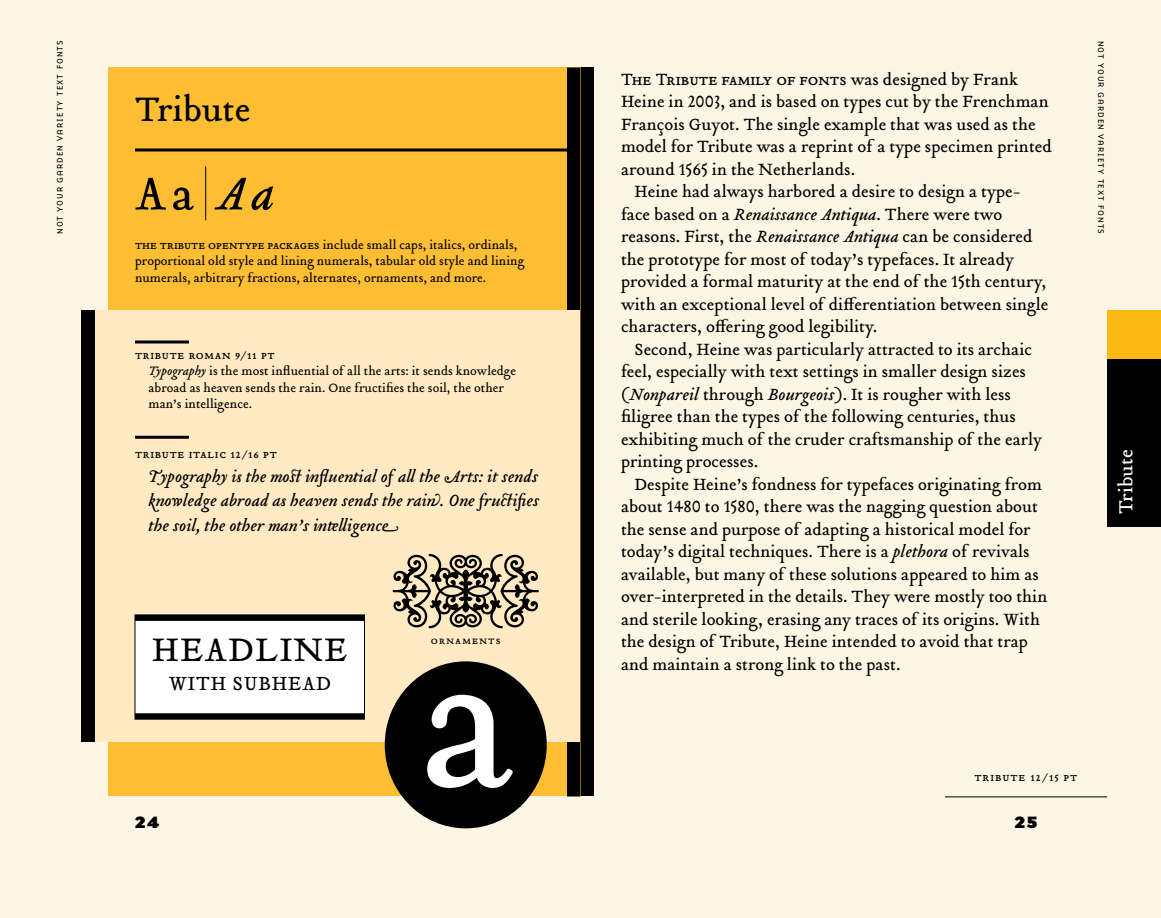
<style>
.page{position:relative;width:1161px;height:918px;background:#fff}
.page>*{position:absolute;margin:0;border:0;box-sizing:border-box;transform-origin:0 0}
.t1{font:210px "Tribute OT";color:#fff}
.t2{font:51px "Tribute OT";color:#000}
.t3{font:37.5px "Tribute OT";color:#000}
.t4{font:36px "Tribute OT";letter-spacing:.04em;color:#000}
.t5{font:21px "Tribute OT";letter-spacing:.04em;color:#000}
.t6{font:21px "Tribute OT";color:#fff}
.t7{font:800 21px "Base 900 Sans OT";color:#000}
.t8{font:18px "Tribute OT";color:#000}
.t9{font:italic 18px/24.8px "Tribute OT";color:#000;text-align:justify}
.t10{font:18px "Tribute OT";letter-spacing:.04em;color:#000}
.t11{font:13.5px/16.5px "Tribute OT";color:#000}
.t12{font:13.5px "Tribute OT";letter-spacing:.05em;color:#000}
.t13{font:13.5px "Tribute OT";letter-spacing:.07em;color:#000}
.t14{font:12px "Tribute OT";letter-spacing:.1em;color:#000}
.t15{font:300 10.5px "Base 900 Sans OT";letter-spacing:.1em;color:#000}
.s1{font-style:italic}
</style>
<div class="page">
<div style="left:580px;top:0;width:581px;height:918px;background:#fff5e4"></div>
<hr style="left:945px;top:797px;width:162px;height:1px;background:#000">
<div style="left:580px;top:68px;width:14px;height:728px;background:#000"></div>
<div style="left:0;top:0;width:580px;height:918px;background:#fff5e4"></div>
<div style="left:108px;top:68px;width:472px;height:728px;background:#febe33"></div>
<div style="left:568px;top:68px;width:12px;height:728px;background:#000"></div>
<div style="left:567px;top:68px;width:13px;height:728px;border:2px solid #000"></div>
<div style="left:94px;top:310px;width:486px;height:432px;background:#ffeac4"></div>
<svg style="left:135px;top:148px;width:432px;height:4px"></svg>
<hr style="left:205px;top:166px;width:1px;height:54px;background:#000">
<div style="left:81px;top:310px;width:13px;height:432px;background:#000"></div>
<svg style="left:135px;top:340px;width:54px;height:4px"></svg>
<hr style="left:135px;top:436px;width:54px;height:3px;background:#000">
<div style="left:385px;top:661px;width:162px;height:167px;background:#000;border-radius:50%"></div>
<div style="left:135px;top:615px;width:229px;height:104px;background:#fff"></div>
<div style="left:135px;top:615px;width:229px;height:6px;background:#000"></div>
<div style="left:135px;top:713px;width:229px;height:6px;background:#000"></div>
<div style="left:1107px;top:358px;width:54px;height:168px;background:#000"></div>
<div style="left:1107px;top:310px;width:54px;height:49px;background:#fdb913"></div>
<p class="t15" style="left:54px;top:234px;width:195px;rotate:-90deg">not your garden variety text fonts</p>
<h3 class="t3" style="left:135px;top:85px;width:117px">Tribute</h3>
<h2 class="t2" style="left:135px;top:160px;width:141px">Aa <span class="s1">Aa</span></h2>
<p class="t11" style="left:135px;top:236px;width:391px">The Tribute OpenType packages include small caps, italics, ordinals, proportional old style and lining numerals, tabular old style and lining numerals, arbitrary fractions, alternates, ornaments, and more.</p>
<p class="t11" style="left:148px;top:346px;width:369px;text-indent:-14px">Tribute roman 9/11 pt<br><span class="s1">Typography</span> is the most influential of all the arts: it sends knowledge abroad as heaven sends the rain. One fructifies the soil, the other man’s intelligence.</p>
<p class="t12" style="left:135px;top:445px;width:143px">Tribute italic 12/16 pt</p>
<p class="t9" style="left:148px;top:464px;width:392px">Typography is the most influential of all the Arts: it sends knowledge abroad as heaven sends the rain. One fructifies the soil, the other man’s intelligence</p>
<h3 class="t4" style="left:152px;top:626px;width:197px">HEADLINE</h3>
<p class="t5" style="left:169px;top:670px;width:164px">WITH SUBHEAD</p>
<p class="t7" style="left:135px;top:810px;width:26px">24</p>
<p class="t14" style="left:431px;top:633px;width:71px">ornaments</p>
<h1 class="t1" style="left:421px;top:582px;width:96px">a</h1>
<p class="t8" style="left:621px;top:67px;width:399px">The Tribute family of fonts was designed by Frank</p>
<p class="t8" style="left:621px;top:90px;width:429px">Heine in 2003, and is based on types cut by the Frenchman</p>
<p class="t8" style="left:621px;top:112px;width:416px">François Guyot. The single example that was used as the</p>
<p class="t8" style="left:621px;top:135px;width:432px">model for Tribute was a reprint of a type specimen printed</p>
<p class="t8" style="left:621px;top:157px;width:236px">around 1565 in the Netherlands.</p>
<p class="t8" style="left:634px;top:180px;width:388px">Heine had always harbored a desire to design a type-</p>
<p class="t8" style="left:621px;top:202px;width:383px">face based on a <span class="s1">Renaissance Antiqua</span>. There were two</p>
<p class="t8" style="left:621px;top:225px;width:413px">reasons. First, the <span class="s1">Renaissance Antiqua</span> can be considered</p>
<p class="t10" style="left:621px;top:247px;width:395px">the prototype for most of today’s typefaces. It already</p>
<p class="t8" style="left:621px;top:270px;width:427px">provided a formal maturity at the end of the 15th century,</p>
<p class="t8" style="left:621px;top:292px;width:429px">with an exceptional level of differentiation between single</p>
<p class="t8" style="left:621px;top:315px;width:258px">characters, offering good legibility.</p>
<p class="t8" style="left:634px;top:337px;width:399px">Second, Heine was particularly attracted to its archaic</p>
<p class="t8" style="left:621px;top:360px;width:407px">feel, especially with text settings in smaller design sizes</p>
<p class="t8" style="left:621px;top:382px;width:392px">(<span class="s1">Nonpareil</span> through <span class="s1">Bourgeois</span>). It is rougher with less</p>
<p class="t8" style="left:621px;top:405px;width:396px">filigree than the types of the following centuries, thus</p>
<p class="t8" style="left:621px;top:427px;width:423px">exhibiting much of the cruder craftsmanship of the early</p>
<p class="t8" style="left:621px;top:450px;width:139px">printing processes.</p>
<p class="t8" style="left:634px;top:472px;width:409px">Despite Heine’s fondness for typefaces originating from</p>
<p class="t8" style="left:621px;top:495px;width:418px">about 1480 to 1580, there was the nagging question about</p>
<p class="t8" style="left:621px;top:517px;width:411px">the sense and purpose of adapting a historical model for</p>
<p class="t8" style="left:621px;top:540px;width:410px">today’s digital techniques. There is a <span class="s1">plethora</span> of revivals</p>
<p class="t8" style="left:621px;top:562px;width:420px">available, but many of these solutions appeared to him as</p>
<p class="t8" style="left:621px;top:585px;width:428px">over-interpreted in the details. They were mostly too thin</p>
<p class="t8" style="left:621px;top:607px;width:421px">and sterile looking, erasing any traces of its origins. With</p>
<p class="t8" style="left:621px;top:630px;width:407px">the design of Tribute, Heine intended to avoid that trap</p>
<p class="t8" style="left:621px;top:652px;width:281px">and maintain a strong link to the past.</p>
<p class="t15" style="left:1107px;top:40px;width:195px;rotate:90deg">not your garden variety text fonts</p>
<p class="t6" style="left:1112px;top:514px;width:66px;rotate:-90deg">Tribute</p>
<p class="t13" style="left:975px;top:768px;width:104px">Tribute 12/15 pt</p>
<p class="t7" style="left:1014px;top:810px;width:25px">25</p>
</div>
